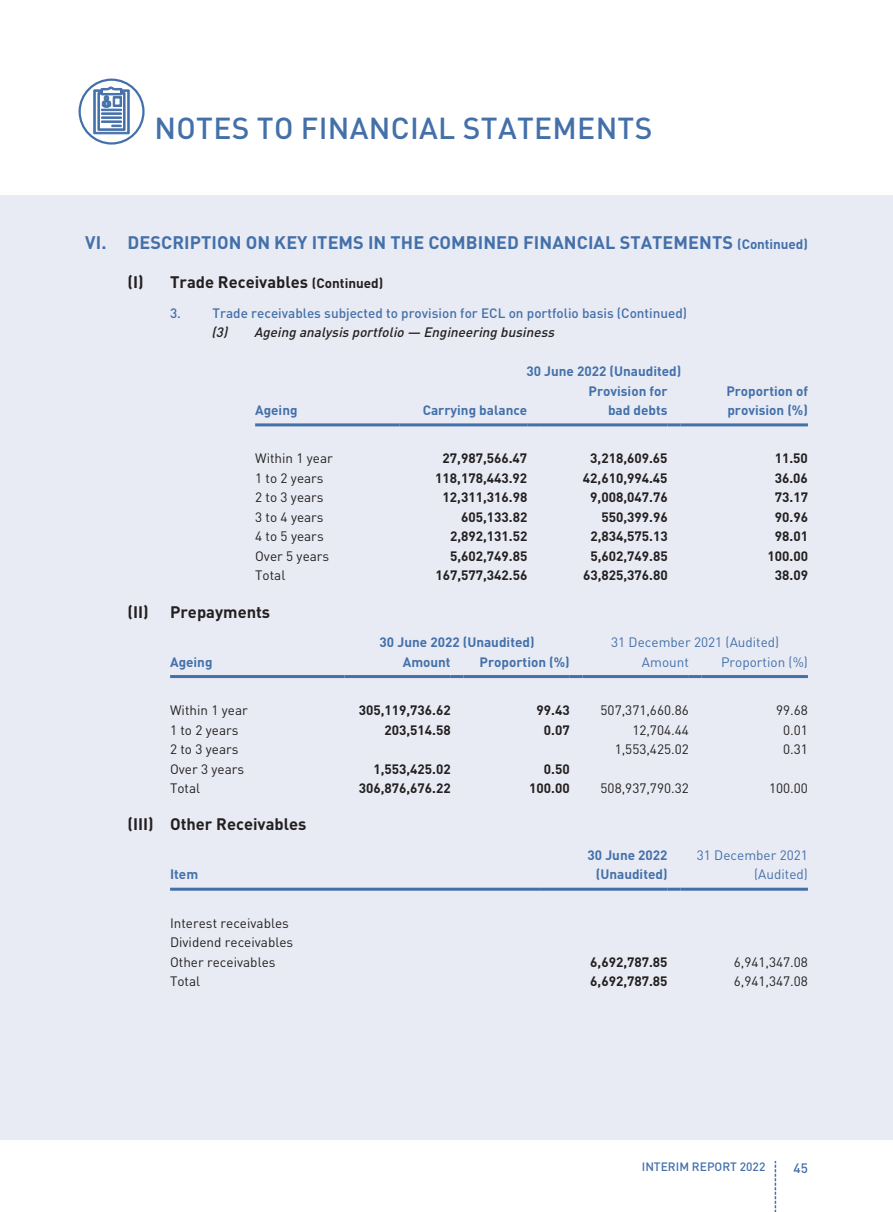
<style>
.page{position:relative;width:893px;height:1212px;background:#fff}
.page>*{position:absolute;margin:0;border:0;box-sizing:border-box;transform-origin:0 0}
.t1{font:500 30px "DIN Pro";letter-spacing:.01em;color:#4470aa}
.t2{font:700 18px "DIN Pro";letter-spacing:.005em;color:#4470aa}
.t3{font:700 16.5px "DIN Pro";color:#231f20}
.t4{font:700 13.5px "DIN Pro";color:#231f20}
.t5{font:13.5px/19.5px "DIN Pro";color:#231f20}
.t6{font:700 13.5px/19.5px "DIN Pro";color:#4470aa;text-align:right}
.t7{font:500 13.5px "DIN Pro";color:#4470aa}
.t8{font:13.5px "DIN Pro";color:#4470aa}
.t9{font:italic 500 13.5px "DIN Pro";color:#231f20}
.t10{font:500 12px "DIN Pro";color:#4470aa}
.s1{font-size:13.5px}
</style>
<div class="page">
<div style="left:0;top:196px;width:893px;height:944px;background:#e8ebf4"></div>
<svg style="left:775px;top:1161px;width:1px;height:51px"></svg>
<svg style="left:93px;top:87px;width:37px;height:47px"></svg>
<div style="left:79px;top:79px;width:66px;height:66px;border:2px solid #4470aa;border-radius:50%"></div>
<hr style="left:255px;top:423px;width:145px;height:3px;background:#4470aa">
<hr style="left:400px;top:423px;width:127px;height:3px;background:#4470aa">
<svg style="left:527px;top:423px;width:13px;height:3px"></svg>
<hr style="left:540px;top:423px;width:128px;height:3px;background:#4470aa">
<svg style="left:668px;top:423px;width:12px;height:3px"></svg>
<hr style="left:680px;top:423px;width:128px;height:3px;background:#4470aa">
<hr style="left:170px;top:675px;width:174px;height:3px;background:#4470aa">
<hr style="left:344px;top:675px;width:107px;height:3px;background:#4470aa">
<svg style="left:451px;top:675px;width:12px;height:3px"></svg>
<hr style="left:463px;top:675px;width:107px;height:3px;background:#4470aa">
<svg style="left:570px;top:675px;width:13px;height:3px"></svg>
<hr style="left:583px;top:675px;width:106px;height:3px;background:#4470aa">
<svg style="left:689px;top:675px;width:13px;height:3px"></svg>
<hr style="left:702px;top:675px;width:106px;height:3px;background:#4470aa">
<hr style="left:170px;top:888px;width:370px;height:3px;background:#4470aa">
<hr style="left:540px;top:888px;width:128px;height:3px;background:#4470aa">
<svg style="left:668px;top:888px;width:12px;height:3px"></svg>
<hr style="left:680px;top:888px;width:128px;height:3px;background:#4470aa">
<h1 class="t1" style="left:155px;top:108px;width:499px">NOTES TO FINANCIAL STATEMENTS</h1>
<h2 class="t2" style="left:85px;top:231px;width:724px">VI. DESCRIPTION ON KEY ITEMS IN THE COMBINED FINANCIAL STATEMENTS <span class="s1">(Continued)</span></h2>
<p class="t3" style="left:128px;top:271px;width:257px">(I) Trade Receivables <span class="s1">(Continued)</span></p>
<p class="t7" style="left:170px;top:303px;width:519px">3. Trade receivables subjected to provision for ECL on portfolio basis (Continued)</p>
<p class="t9" style="left:212px;top:323px;width:348px">(3) Ageing analysisportfolio — Engineering business</p>
<p class="t6" style="left:526px;top:361px;width:156px">30 June 2022 (Unaudited)</p>
<p class="t6" style="left:255px;top:400px;width:44px">Ageing</p>
<p class="t6" style="left:423px;top:400px;width:106px">Carrying balance</p>
<p class="t6" style="left:588px;top:380px;width:81px">Provision for bad debts</p>
<p class="t6" style="left:726px;top:380px;width:83px;text-align:left">Proportion of provision (%)</p>
<p class="t5" style="left:255px;top:448px;width:79px">Within 1 year</p>
<p class="t4" style="left:443px;top:449px;width:86px">27,987,566.47</p>
<p class="t4" style="left:590px;top:449px;width:79px">3,218,609.65</p>
<p class="t4" style="left:775px;top:449px;width:35px">11.50</p>
<p class="t5" style="left:255px;top:468px;width:70px">1 to 2 years</p>
<p class="t4" style="left:435px;top:469px;width:94px">118,178,443.92</p>
<p class="t4" style="left:583px;top:469px;width:86px">42,610,994.45</p>
<p class="t4" style="left:775px;top:469px;width:35px">36.06</p>
<p class="t5" style="left:255px;top:487px;width:70px">2 to 3 years</p>
<p class="t4" style="left:443px;top:488px;width:86px">12,311,316.98</p>
<p class="t4" style="left:590px;top:488px;width:79px">9,008,047.76</p>
<p class="t4" style="left:775px;top:488px;width:35px">73.17</p>
<p class="t5" style="left:255px;top:507px;width:70px">3 to 4 years</p>
<p class="t4" style="left:461px;top:508px;width:68px">605,133.82</p>
<p class="t4" style="left:601px;top:508px;width:68px">550,399.96</p>
<p class="t4" style="left:775px;top:508px;width:35px">90.96</p>
<p class="t5" style="left:255px;top:526px;width:70px">4 to 5 years</p>
<p class="t4" style="left:450px;top:527px;width:79px">2,892,131.52</p>
<p class="t4" style="left:590px;top:527px;width:79px">2,834,575.13</p>
<p class="t4" style="left:775px;top:527px;width:35px">98.01</p>
<p class="t5" style="left:255px;top:546px;width:76px">Over 5 years</p>
<p class="t4" style="left:450px;top:547px;width:79px">5,602,749.85</p>
<p class="t4" style="left:590px;top:547px;width:79px">5,602,749.85</p>
<p class="t4" style="left:767px;top:547px;width:42px">100.00</p>
<p class="t5" style="left:255px;top:565px;width:32px">Total</p>
<p class="t4" style="left:435px;top:566px;width:94px">167,577,342.56</p>
<p class="t4" style="left:583px;top:566px;width:86px">63,825,376.80</p>
<p class="t4" style="left:775px;top:566px;width:35px">38.09</p>
<p class="t3" style="left:128px;top:600px;width:144px">(II) Prepayments</p>
<p class="t6" style="left:380px;top:632px;width:156px">30 June 2022 (Unaudited)</p>
<p class="t8" style="left:611px;top:633px;width:170px">31 December 2021 (Audited)</p>
<p class="t6" style="left:170px;top:651px;width:44px">Ageing</p>
<p class="t6" style="left:403px;top:651px;width:49px">Amount</p>
<p class="t6" style="left:480px;top:651px;width:92px">Proportion (%)</p>
<p class="t8" style="left:642px;top:653px;width:48px">Amount</p>
<p class="t8" style="left:721px;top:653px;width:88px">Proportion (%)</p>
<p class="t5" style="left:170px;top:700px;width:79px">Within 1 year</p>
<p class="t4" style="left:359px;top:701px;width:94px">305,119,736.62</p>
<p class="t4" style="left:537px;top:701px;width:35px">99.43</p>
<p class="t5" style="left:601px;top:700px;width:90px">507,371,660.86</p>
<p class="t5" style="left:776px;top:700px;width:33px">99.68</p>
<p class="t5" style="left:170px;top:719px;width:70px">1 to 2 years</p>
<p class="t4" style="left:384px;top:720px;width:68px">203,514.58</p>
<p class="t4" style="left:544px;top:720px;width:27px">0.07</p>
<p class="t5" style="left:632px;top:719px;width:58px">12,704.44</p>
<p class="t5" style="left:783px;top:719px;width:26px">0.01</p>
<p class="t5" style="left:170px;top:739px;width:70px">2 to 3 years</p>
<p class="t5" style="left:615px;top:739px;width:76px">1,553,425.02</p>
<p class="t5" style="left:783px;top:739px;width:26px">0.31</p>
<p class="t5" style="left:170px;top:758px;width:76px">Over 3 years</p>
<p class="t4" style="left:373px;top:759px;width:79px">1,553,425.02</p>
<p class="t4" style="left:544px;top:759px;width:27px">0.50</p>
<p class="t5" style="left:170px;top:778px;width:32px">Total</p>
<p class="t4" style="left:359px;top:779px;width:94px">306,876,676.22</p>
<p class="t4" style="left:529px;top:779px;width:42px">100.00</p>
<p class="t5" style="left:601px;top:778px;width:90px">508,937,790.32</p>
<p class="t5" style="left:769px;top:778px;width:40px">100.00</p>
<p class="t3" style="left:128px;top:813px;width:180px">(III) Other Receivables</p>
<p class="t6" style="left:588px;top:845px;width:82px">30 June 2022</p>
<p class="t8" style="left:697px;top:846px;width:113px">31 December 2021</p>
<p class="t6" style="left:170px;top:864px;width:30px">Item</p>
<p class="t6" style="left:596px;top:864px;width:73px">(Unaudited)</p>
<p class="t8" style="left:754px;top:865px;width:55px">(Audited)</p>
<p class="t5" style="left:170px;top:912px;width:125px">Interest receivables<br>Dividend receivables<br>Other receivables</p>
<p class="t4" style="left:590px;top:953px;width:79px">6,692,787.85</p>
<p class="t5" style="left:734px;top:951px;width:76px">6,941,347.08</p>
<p class="t5" style="left:170px;top:971px;width:32px">Total</p>
<p class="t4" style="left:590px;top:972px;width:79px">6,692,787.85</p>
<p class="t5" style="left:734px;top:971px;width:76px">6,941,347.08</p>
<p class="t10" style="left:642px;top:1159px;width:125px">INTERIM REPORT 2022</p>
<p class="t7" style="left:793px;top:1158px;width:16px">45</p>
</div>
